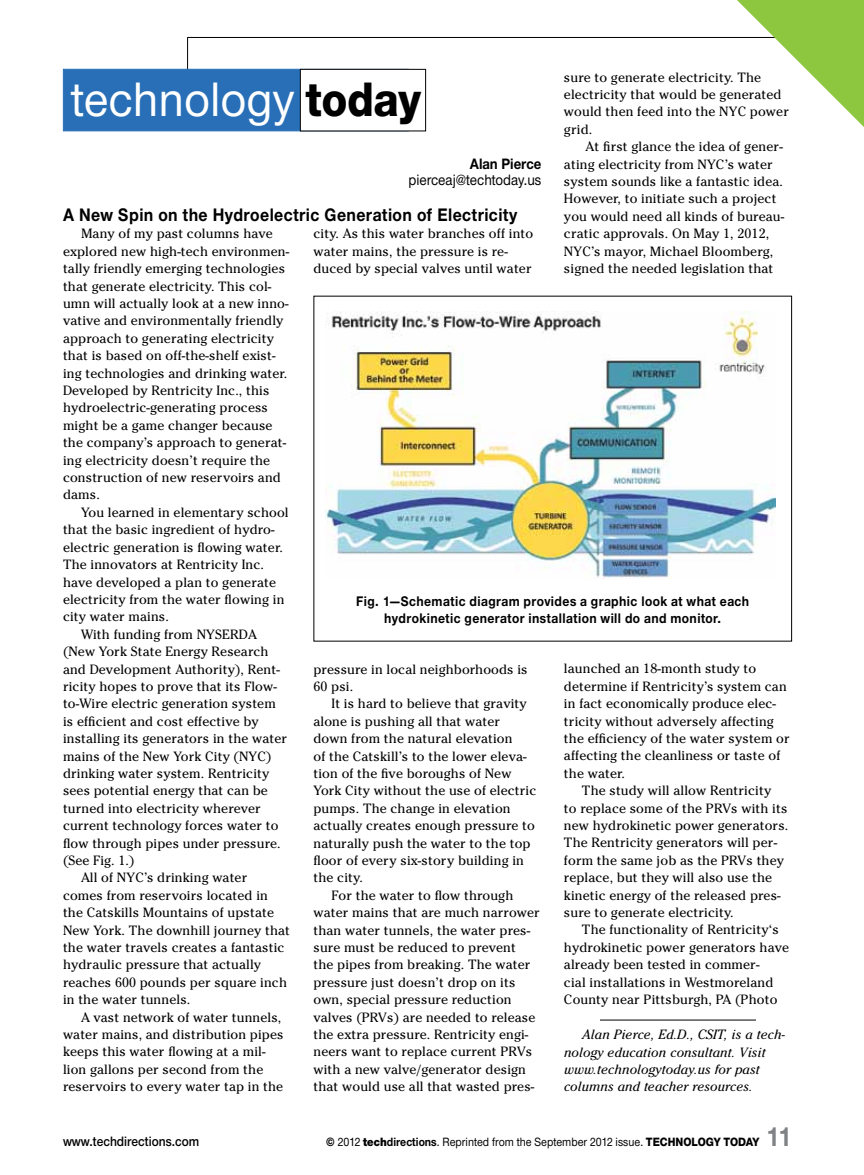
<style>
.page{position:relative;width:864px;height:1175px;background:#fff}
.page>*{position:absolute;margin:0;border:0;box-sizing:border-box;transform-origin:0 0}
.t1{font:500 50.1px "Nimbus San Nov T";color:#fff;scale:.95 1}
.t2{font:700 28.35px "Nimbus San Nov T";color:#808285;scale:.9 1}
.t3{font:700 18.75px "Nimbus San Nov T";letter-spacing:.025em;color:#000;scale:.9 1}
.t4{font:500 15.6px "Nimbus San Nov T";color:#000;scale:.9 1}
.t5{font:700 15.6px "Nimbus San Nov T";color:#000;scale:.9 1}
.t6{font:700 14.4px/17.4px "Nimbus San Nov T";letter-spacing:.03em;color:#000;text-align:center;scale:.9 1}
.t7{font:600 14.1px "Nimbus San Nov T";color:#000;scale:.9 1}
.t8{font:13.35px/17.4px "Cheltenham";letter-spacing:.01em;color:#000}
.t9{font:italic 13.35px/17.4px "Cheltenham";letter-spacing:.01em;color:#000}
.t10{font:500 12.45px "Nimbus San Nov T";color:#000;scale:.9 1}
.s1{font-family:"Nimbus San Nov T Heav";font-weight:400;color:#000}
.s2{font-family:"Nimbus San Nov T Heav";font-weight:400}
.s3{font-family:"Nimbus San Nov T Blac";font-weight:400}
.s4{font-weight:700}
</style>
<div class="page">
<hr style="left:600px;top:1019px;width:156px;height:1px;background:#000">
<hr style="left:187px;top:37px;width:1px;height:43px;background:#000">
<hr style="left:188px;top:37px;width:676px;height:1px;background:#000">
<div style="left:63px;top:69px;width:346px;height:62px;background:#286fb7;border:1px solid #286fb7"></div>
<div style="left:300px;top:69px;width:126px;height:62px;background:#fff"></div>
<div style="left:300px;top:69px;width:126px;height:62px;border:1px solid #000"></div>
<svg style="left:737px;top:0;width:127px;height:127px"></svg>
<img style="left:326px;top:311px;width:450px;height:267px">
<p class="t8" style="left:564px;top:68px;width:226px">sure to generate electricity. The electricity that would be generated would then feed into the NYC power grid.</p>
<p class="t8" style="left:564px;top:138px;width:222px;text-indent:22px">At first glance the idea of gener&shy;ating electricity from NYC’s water system sounds like a fantastic idea.<br>However, to initiate such a project you would need all kinds of bureau&shy;cratic approvals. On May 1, 2012, NYC’s mayor, Michael Bloomberg, signed the needed legislation that</p>
<h1 class="t1" style="left:71px;top:70px;width:370px">technology <span class="s1">TODAY</span></h1>
<p class="t5" style="left:470px;top:154px;width:81px">Alan Pierce</p>
<p class="t4" style="left:408px;top:171px;width:149px">pierceaj@techtoday.us</p>
<h3 class="t3" style="left:63px;top:204px;width:507px">A New Spin on the Hydroelectric Generation of Electricity</h3>
<p class="t8" style="left:314px;top:225px;width:221px">city. As this water branches off into water mains, the pressure is re&shy;duced by special valves until water</p>
<p class="t8" style="left:63px;top:225px;width:228px;text-indent:18px">Many of my past columns have explored new high-tech environmen&shy;tally friendly emerging technologies that generate electricity. This col&shy;umn will actually look at a new inno&shy;vative and environmentally friendly approach to generating electricity that is based on off-the-shelf exist&shy;ing technologies and drinking water.<br>Developed by Rentricity Inc., this hydroelectric-generating process might be a game changer because the company’s approach to generat&shy;ing electricity doesn’t require the construction of new reservoirs and dams.</p>
<p class="t8" style="left:81px;top:503px;width:209px">You learned in elementary school</p>
<p class="t8" style="left:63px;top:521px;width:213px">that the basic ingredient of hydro-</p>
<p class="t8" style="left:63px;top:538px;width:221px">electric generation is flowing water.</p>
<p class="t8" style="left:63px;top:556px;width:203px">The innovators at Rentricity Inc.</p>
<p class="t8" style="left:63px;top:573px;width:215px">have developed a plan to generate</p>
<p class="t8" style="left:63px;top:590px;width:223px">electricity from the water flowing in</p>
<p class="t8" style="left:63px;top:608px;width:107px">city water mains.</p>
<p class="t8" style="left:81px;top:625px;width:177px">With funding from NYSERDA</p>
<p class="t8" style="left:63px;top:643px;width:207px">(New York State Energy Research</p>
<p class="t8" style="left:63px;top:660px;width:218px">and Development Authority), Rent-</p>
<p class="t8" style="left:63px;top:677px;width:215px">ricity hopes to prove that its Flow-</p>
<p class="t8" style="left:63px;top:695px;width:214px">to-Wire electric generation system</p>
<p class="t8" style="left:63px;top:712px;width:197px">is efficient and cost effective by</p>
<p class="t8" style="left:63px;top:730px;width:226px">installing its generators in the water</p>
<p class="t8" style="left:63px;top:747px;width:210px">mains of the New York City (NYC)</p>
<p class="t8" style="left:63px;top:764px;width:208px">drinking water system. Rentricity</p>
<p class="t8" style="left:63px;top:782px;width:206px">sees potential energy that can be</p>
<p class="t8" style="left:63px;top:799px;width:199px">turned into electricity wherever</p>
<p class="t8" style="left:63px;top:817px;width:217px">current technology forces water to</p>
<p class="t8" style="left:63px;top:834px;width:219px">flow through pipes under pressure.</p>
<p class="t8" style="left:63px;top:851px;width:73px">(See Fig. 1.)</p>
<p class="t8" style="left:81px;top:869px;width:168px">All of NYC’s drinking water</p>
<p class="t8" style="left:63px;top:886px;width:207px">comes from reservoirs located in</p>
<p class="t8" style="left:63px;top:904px;width:213px">the Catskills Mountains of upstate</p>
<p class="t8" style="left:63px;top:921px;width:229px">New York. The downhill journey that</p>
<p class="t8" style="left:63px;top:938px;width:223px">the water travels creates a fantastic</p>
<p class="t8" style="left:63px;top:956px;width:200px">hydraulic pressure that actually</p>
<p class="t8" style="left:63px;top:973px;width:226px">reaches 600 pounds per square inch</p>
<p class="t8" style="left:63px;top:990px;width:129px">in the water tunnels.</p>
<p class="t8" style="left:81px;top:1008px;width:202px">A vast network of water tunnels,</p>
<p class="t8" style="left:63px;top:1025px;width:222px">water mains, and distribution pipes</p>
<p class="t8" style="left:63px;top:1043px;width:204px">keeps this water flowing at a mil-</p>
<p class="t8" style="left:63px;top:1060px;width:202px">lion gallons per second from the</p>
<p class="t8" style="left:63px;top:1077px;width:222px">reservoirs to every water tap in the</p>
<p class="t6" style="left:356px;top:591px;width:438px">Fig. 1—Schematic diagram provides a graphic look at what each hydrokinetic generator installation will do and monitor.</p>
<p class="t8" style="left:564px;top:660px;width:227px">launched an 18-month study to determine if Rentricity’s system can in fact economically produce elec&shy;tricity without adversely affecting the efficiency of the water system or affecting the cleanliness or taste of the water.</p>
<p class="t8" style="left:564px;top:782px;width:226px;text-indent:18px">The study will allow Rentricity<br>to replace some of the PRVs with its new hydrokinetic power generators.<br>The Rentricity generators will per&shy;form the same job as the PRVs they replace, but they will also use the kinetic energy of the released pres&shy;sure to generate electricity.</p>
<p class="t8" style="left:564px;top:921px;width:227px;text-indent:18px">The functionality of Rentricity‘s hydrokinetic power generators have already been tested in commer-<br>cial installations in Westmoreland County near Pittsburgh, PA (Photo</p>
<p class="t8" style="left:314px;top:660px;width:216px">pressure in local neighborhoods is<br>60 psi.</p>
<p class="t8" style="left:331px;top:695px;width:197px">It is hard to believe that gravity</p>
<p class="t8" style="left:314px;top:712px;width:188px">alone is pushing all that water</p>
<p class="t8" style="left:314px;top:730px;width:201px">down from the natural elevation</p>
<p class="t8" style="left:314px;top:747px;width:215px">of the Catskill’s to the lower eleva-</p>
<p class="t8" style="left:314px;top:764px;width:200px">tion of the five boroughs of New</p>
<p class="t8" style="left:314px;top:782px;width:224px">York City without the use of electric</p>
<p class="t8" style="left:314px;top:799px;width:199px">pumps. The change in elevation</p>
<p class="t8" style="left:314px;top:817px;width:223px">actually creates enough pressure to</p>
<p class="t8" style="left:314px;top:834px;width:219px">naturally push the water to the top</p>
<p class="t8" style="left:314px;top:851px;width:212px">floor of every six-story building in</p>
<p class="t8" style="left:314px;top:869px;width:51px">the city.</p>
<p class="t8" style="left:331px;top:886px;width:183px">For the water to flow through</p>
<p class="t8" style="left:314px;top:904px;width:228px">water mains that are much narrower</p>
<p class="t8" style="left:314px;top:921px;width:218px">than water tunnels, the water pres-</p>
<p class="t8" style="left:314px;top:938px;width:204px">sure must be reduced to prevent</p>
<p class="t8" style="left:314px;top:956px;width:219px">the pipes from breaking. The water</p>
<p class="t8" style="left:314px;top:973px;width:203px">pressure just doesn’t drop on its</p>
<p class="t8" style="left:314px;top:991px;width:200px">own, special pressure reduction</p>
<p class="t8" style="left:314px;top:1008px;width:223px">valves (PRVs) are needed to release</p>
<p class="t8" style="left:314px;top:1025px;width:216px">the extra pressure. Rentricity engi-</p>
<p class="t8" style="left:314px;top:1043px;width:220px">neers want to replace current PRVs</p>
<p class="t8" style="left:314px;top:1060px;width:214px">with a new valve/generator design</p>
<p class="t8" style="left:314px;top:1078px;width:222px">that would use all that wasted pres-</p>
<p class="t9" style="left:564px;top:1025px;width:222px;text-indent:18px">Alan Pierce, Ed.D., CSIT, is a tech&shy;nology education consultant. Visit www.technologytoday.us for past columns and teacher resources.</p>
<p class="t7" style="left:63px;top:1132px;width:153px">www.techdirections.com</p>
<p class="t10" style="left:326px;top:1134px;width:483px"><span class="s2">©</span> 2012 <span class="s3">tech</span><span class="s4">directions</span>. Reprinted from the September 2012 issue. <span class="s2">TECHNOLOGY TODAY</span></p>
<h2 class="t2" style="left:766px;top:1119px;width:30px">11</h2>
</div>
